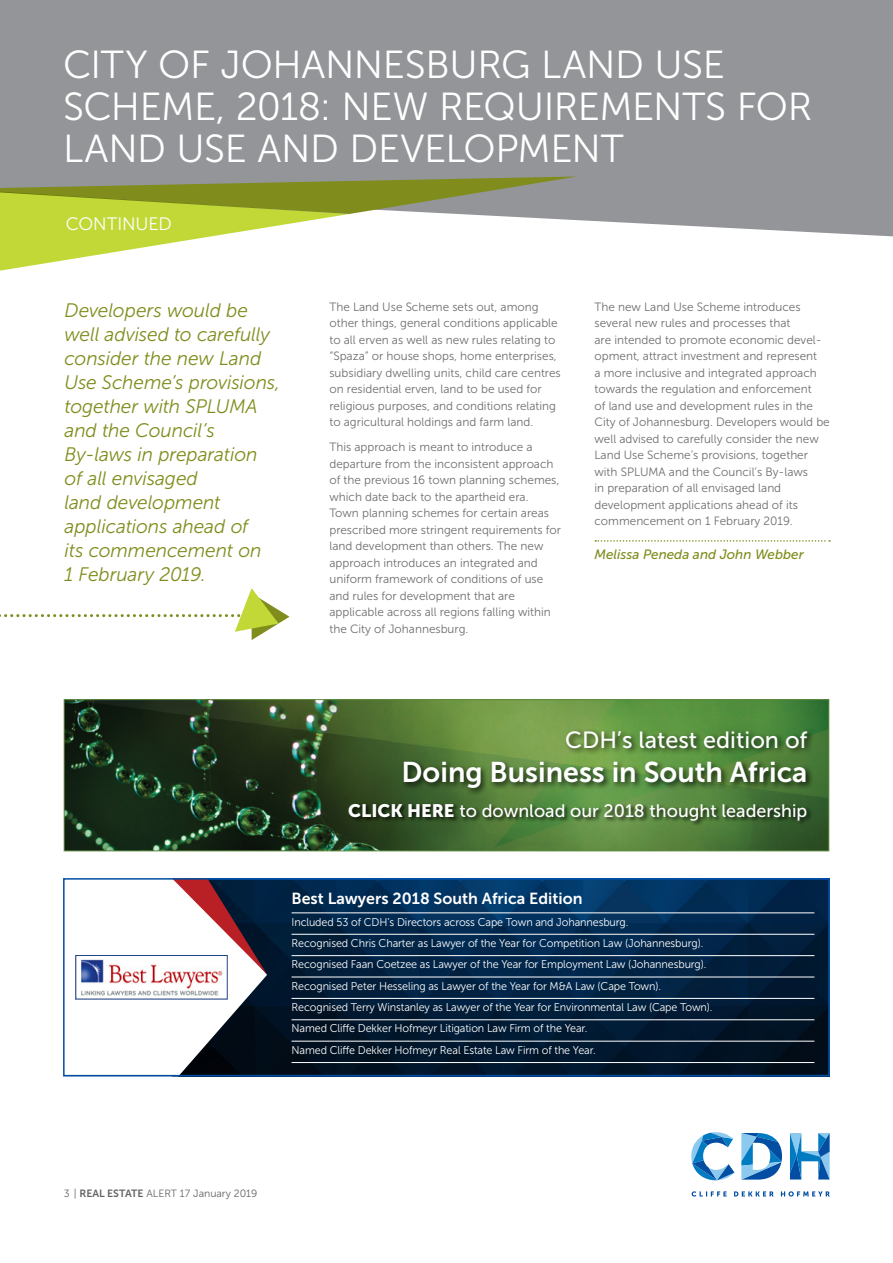
<style>
.page{position:relative;width:893px;height:1263px;background:#fff}
.page>*{position:absolute;margin:0;border:0;box-sizing:border-box;transform-origin:0 0}
.t1{font:39px/42px "Museo Sans 300";letter-spacing:-.01em;color:#fff}
.t2{font:28.5px "Museo Sans 700";color:#fff}
.t3{font:23.4px "Museo Sans 500";color:#fff}
.t4{font:italic 19.5px/24px "Museo Sans 300";letter-spacing:-.005em;color:#808d1d}
.t5{font:18px "Museo Sans 500";color:#fff}
.t6{font:18px "Museo Sans 300";letter-spacing:-.005em;color:#fff}
.t7{font:15.9px "Museo Sans 700";color:#fff}
.t8{font:italic 13.5px "Museo Sans 500";color:#808d1d}
.t9{font:12px/16.5px "Museo Sans 300";color:#6d6e71}
.t10{font:11.25px/21.3px "Museo Sans 300";letter-spacing:-.01em;color:#fff;scale:.96 1}
.t11{font:10.5px "Museo Sans 300";color:#636466}
.s1{font-family:"Museo Sans 900"}
.s2{font-family:"Museo Sans 700"}
</style>
<div class="page">
<div style="left:0;top:0;width:893px;height:237px;background:#939598"></div>
<svg style="left:0;top:174px;width:577px;height:97px"></svg>
<svg style="left:0;top:588px;width:289px;height:52px"></svg>
<svg style="left:595px;top:540px;width:235px;height:2px"></svg>
<svg style="left:692px;top:1191px;width:138px;height:5px"></svg>
<svg style="left:790px;top:1133px;width:40px;height:46px"></svg>
<svg style="left:691px;top:1132px;width:43px;height:48px"></svg>
<svg style="left:741px;top:1133px;width:41px;height:46px"></svg>
<img style="left:267px;top:881px;width:560px;height:192px">
<svg style="left:75px;top:881px;width:192px;height:192px"></svg>
<div style="left:63px;top:878px;width:767px;height:198px;border:2px solid #034ea2"></div>
<hr style="left:292px;top:912px;width:522px;height:1px;background:#fff">
<hr style="left:292px;top:934px;width:522px;height:1px;background:#fff">
<hr style="left:292px;top:955px;width:522px;height:1px;background:#fff">
<hr style="left:292px;top:977px;width:522px;height:1px;background:#fff">
<hr style="left:292px;top:998px;width:522px;height:1px;background:#fff">
<hr style="left:292px;top:1019px;width:522px;height:1px;background:#fff">
<hr style="left:292px;top:1041px;width:522px;height:1px;background:#fff">
<hr style="left:292px;top:1062px;width:522px;height:1px;background:#fff">
<img style="left:78px;top:957px;width:147px;height:40px">
<div style="left:76px;top:955px;width:151px;height:44px;border:1px solid #214387"></div>
<img style="left:66px;top:701px;width:761px;height:148px">
<div style="left:64px;top:699px;width:765px;height:152px;border:1px solid #5e8a3f"></div>
<div style="left:401px;top:728px;width:414px;height:68px;background:#000;opacity:.75"></div>
<div style="left:348px;top:802px;width:464px;height:24px;background:#000;opacity:.75"></div>
<h1 class="t1" style="left:63px;top:44px;width:750px">CITY OF JOHANNESBURG LAND USE<br>SCHEME, 2018: NEW REQUIREMENTS FOR<br>LAND USE AND DEVELOPMENT</h1>
<h3 class="t6" style="left:66px;top:214px;width:107px">CONTINUED</h3>
<p class="t4" style="left:65px;top:298px;width:217px">Developers would be well advised to carefully consider the new Land<br>Use Scheme’s provisions, together with SPLUMA and the Council’s<br>By-laws in preparation of all envisaged<br>land development applications ahead of<br>its commencement on<br>1 February 2019.</p>
<p class="t9" style="left:329px;top:299px;width:233px">The Land Use Scheme sets out, among other things, general conditions applicable to all erven as well as new rules relating to “Spaza” or house shops, home enterprises, subsidiary dwelling units, child care centres on residential erven, land to be used for religious purposes, and conditions relating to agricultural holdings and farm land.</p>
<p class="t9" style="left:329px;top:439px;width:233px">This approach is meant to introduce a departure from the inconsistent approach of the previous 16 town planning schemes, which date back to the apartheid era.<br>Town planning schemes for certain areas prescribed more stringent requirements for land development than others. The new approach introduces an integrated and uniform framework of conditions of use and rules for development that are applicable across all regions falling within the City of Johannesburg.</p>
<p class="t9" style="left:594px;top:299px;width:237px">The new Land Use Scheme introduces several new rules and processes that<br>are intended to promote economic devel&shy;opment, attract investment and represent<br>a more inclusive and integrated approach towards the regulation and enforcement<br>of land use and development rules in the City of Johannesburg. Developers would be well advised to carefully consider the new Land Use Scheme’s provisions, together with SPLUMA and the Council’s By-laws<br>in preparation of all envisaged land development applications ahead of its commencement on 1 February 2019.</p>
<p class="t8" style="left:594px;top:547px;width:211px">Melissa Peneda and John Webber</p>
<h3 class="t3" style="left:565px;top:727px;width:244px">CDH’s latest edition of</h3>
<h2 class="t2" style="left:401px;top:756px;width:407px">Doing Business in South Africa</h2>
<h3 class="t5" style="left:348px;top:801px;width:461px"><span class="s1">CLICK HERE</span> to download our 2018 thought leadership</h3>
<h3 class="t7" style="left:292px;top:890px;width:293px">Best Lawyers 2018 South Africa Edition</h3>
<p class="t10" style="left:292px;top:911px;width:440px">Included 53 of CDH’s Directors across Cape Town and Johannesburg.<br>Recognised Chris Charter as Lawyer of the Year for Competition Law (Johannesburg).<br>Recognised Faan Coetzee as Lawyer of the Year for Employment Law (Johannesburg).<br>Recognised Peter Hesseling as Lawyer of the Year for M&amp;A Law (Cape Town).<br>Recognised Terry Winstanley as Lawyer of the Year for Environmental Law (Cape Town).<br>Named Cliffe Dekker Hofmeyr Litigation Law Firm of the Year.<br>Named Cliffe Dekker Hofmeyr Real Estate Law Firm of the Year.</p>
<p class="t11" style="left:64px;top:1188px;width:195px">3 | <span class="s2">REAL ESTATE</span> ALERT 17 January 2019</p>
</div>
